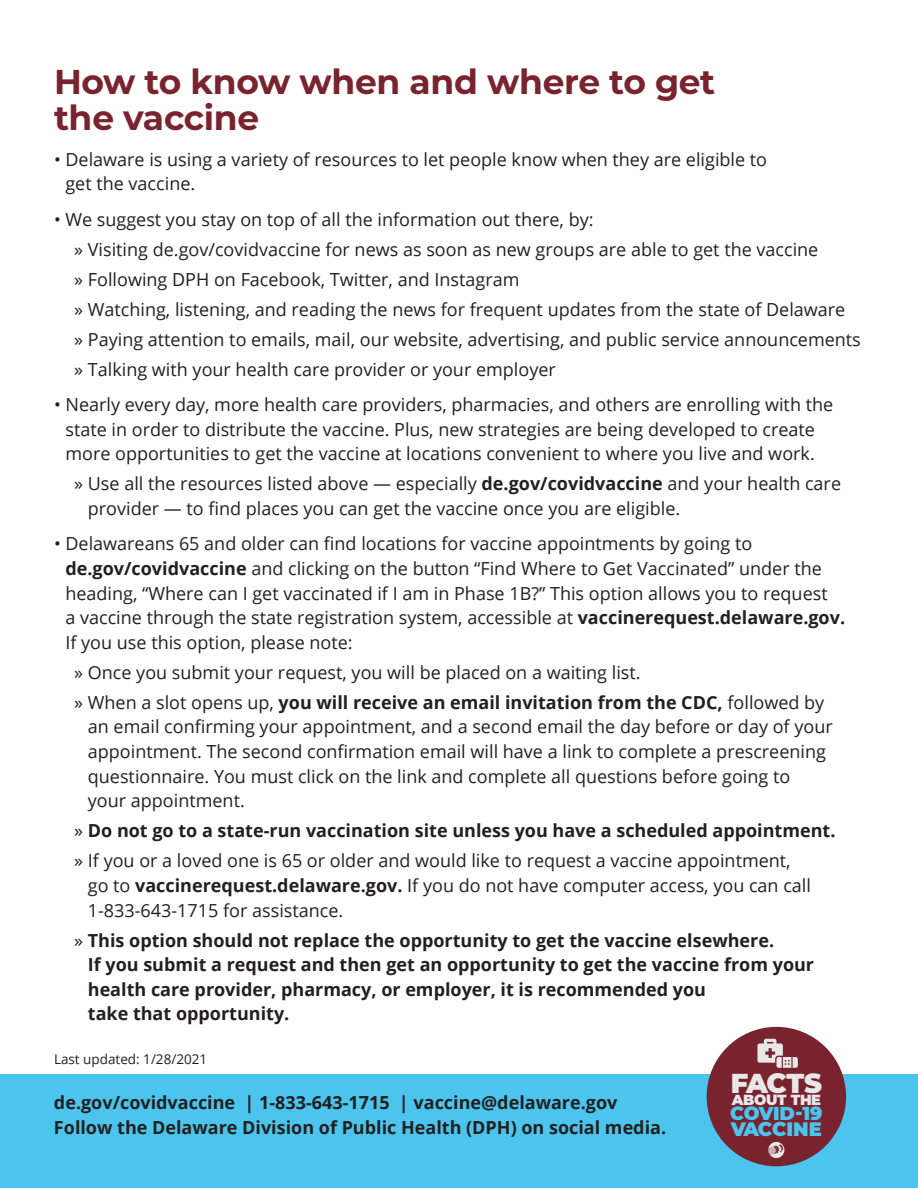
<style>
.page{position:relative;width:918px;height:1188px;background:#fff}
.page>*{position:absolute;margin:0;border:0;box-sizing:border-box;transform-origin:0 0}
.t1{font:700 34.5px/36.5px "Montserrat";letter-spacing:-.01em;color:#79232e}
.t2{font:900 27.15px "Montserrat";letter-spacing:-.035em;color:#e8e8e8}
.t3{font:900 19.35px "Montserrat";letter-spacing:-.01em;color:#4bc5ee}
.t4{font:900 18.6px "Montserrat";letter-spacing:-.015em;color:#4bc5ee}
.t5{font:18px/24.6px "Open Sans";color:#231f20}
.t6{font:700 18px/24.6px "Open Sans";color:#231f20}
.t7{font:900 14.55px "Montserrat";letter-spacing:-.025em;color:#e8e8e8}
.t8{font:13.5px "Open Sans";color:#231f20}
.s1{font-weight:700}
.s2{font-weight:400}
</style>
<div class="page">
<div style="left:0;top:1075px;width:918px;height:113px;background:#4bc5ee"></div>
<div style="left:707px;top:1027px;width:139px;height:139px;background:#79232e;border-radius:50%"></div>
<svg style="left:757px;top:1039px;width:41px;height:29px"></svg>
<svg style="left:768px;top:1142px;width:16px;height:16px"></svg>
<h1 class="t1" style="left:54px;top:62px;width:663px">How to know when and where to get the vaccine</h1>
<p class="t5" style="left:65px;top:146px;width:703px;text-indent:-11px">• Delaware is using a variety of resources to let people know when they are eligible to get the vaccine.</p>
<p class="t5" style="left:74px;top:204px;width:788px;line-height:30px;text-indent:-20px">• We suggest you stay on top of all the information out there, by:<br>» Visiting de.gov/covidvaccine for news as soon as new groups are able to get the vaccine<br>» Following DPH on Facebook, Twitter, and Instagram<br>» Watching, listening, and reading the news for frequent updates from the state of Delaware<br>» Paying attention to emails, mail, our website, advertising, and public service announcements » Talking with your health care provider or your employer</p>
<p class="t5" style="left:54px;top:392px;width:781px;text-align:center">• Nearly every day, more health care providers, pharmacies, and others are enrolling with the state in order to distribute the vaccine. Plus, new strategies are being developed to create more opportunities to get the vaccine at locations convenient to where you live and work.</p>
<p class="t5" style="left:88px;top:471px;width:755px;text-indent:-14px">» Use all the resources listed above — especially <span class="s1">de.gov/covidvaccine</span> and your health care provider — to find places you can get the vaccine once you are eligible.</p>
<p class="t5" style="left:65px;top:531px;width:781px;text-indent:-11px">• Delawareans 65 and older can find locations for vaccine appointments by going to <span class="s1">de.gov/covidvaccine</span> and clicking on the button “Find Where to Get Vaccinated” under the heading, “Where can I get vaccinated if I am in Phase 1B?” This option allows you to request<br>a vaccine through the state registration system, accessible at <span class="s1">vaccinerequest.delaware.gov.<br></span>If you use this option, please note:</p>
<p class="t5" style="left:74px;top:657px;width:752px;line-height:30px">» Once you submit your request, you will be placed on a waiting list.<br>» When a slot opens up, <span class="s1">you will receive an email invitation from the CDC,</span> followed by</p>
<p class="t5" style="left:88px;top:714px;width:746px">an email confirming your appointment, and a second email the day before or day of your appointment. The second confirmation email will have a link to complete a prescreening questionnaire. You must click on the link and complete all questions before going to your appointment.</p>
<p class="t5" style="left:74px;top:815px;width:763px;line-height:30px">» <span class="s1">Do not go to a state-run vaccination site unless you have a scheduled appointment. </span>» If you or a loved one is 65 or older and would like to request a vaccine appointment,</p>
<p class="t5" style="left:88px;top:873px;width:725px">go to <span class="s1">vaccinerequest.delaware.gov.</span> If you do not have computer access, you can call<br>1-833-643-1715 for assistance.</p>
<p class="t6" style="left:88px;top:927px;width:728px;text-indent:-14px"><span class="s2">»</span> This option should not replace the opportunity to get the vaccine elsewhere.<br>If you submit a request and then get an opportunity to get the vaccine from your health care provider, pharmacy, or employer, it is recommended you<br>take that opportunity.</p>
<p class="t8" style="left:54px;top:1050px;width:155px">Last updated: 1/28/2021</p>
<p class="t6" style="left:54px;top:1090px;width:614px">de.gov/covidvaccine | 1-833-643-1715 | vaccine@delaware.gov<br>Follow the Delaware Division of Public Health (DPH) on social media.</p>
<h2 class="t2" style="left:731px;top:1063px;width:93px">FACTS</h2>
<p class="t7" style="left:732px;top:1089px;width:91px">ABOUT THE</p>
<p class="t4" style="left:730px;top:1100px;width:94px">COVID-19</p>
<p class="t3" style="left:731px;top:1114px;width:93px">VACCINE</p>
</div>
